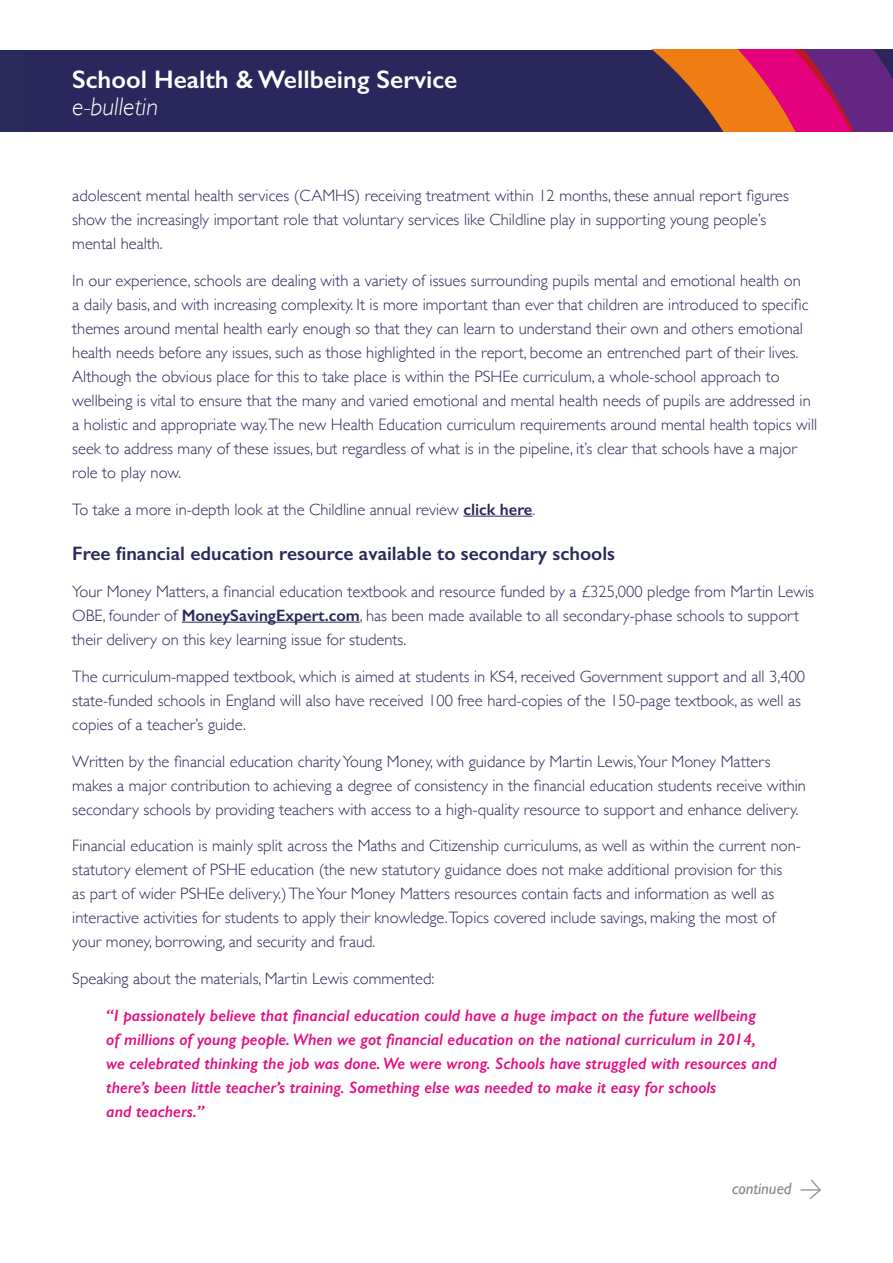
<style>
.page{position:relative;width:893px;height:1263px;background:#fff}
.page>*{position:absolute;margin:0;border:0;box-sizing:border-box;transform-origin:0 0}
.t1{font:600 25.5px "Gill Sans";color:#fff}
.t2{font:italic 300 25.5px "Gill Sans";color:#fff}
.t3{font:600 19.5px "Gill Sans";color:#29295a}
.t4{font:300 16.5px/24px "Gill Sans";color:#29295a}
.t5{font:italic 600 16.5px/24px "Gill Sans";color:#e40d7f}
.t6{font:italic 16.5px "Gill Sans";color:#878787}
.s1{font-weight:600}
</style>
<div class="page">
<div style="left:0;top:50px;width:893px;height:82px;background:#29295a"></div>
<svg style="left:652px;top:50px;width:241px;height:82px"></svg>
<hr style="left:463px;top:516px;width:69px;height:1px;background:#29295a">
<hr style="left:182px;top:622px;width:178px;height:1px;background:#29295a">
<svg style="left:801px;top:1179px;width:20px;height:21px"></svg>
<h1 class="t1" style="left:72px;top:64px;width:387px">School Health &amp; Wellbeing Service</h1>
<h1 class="t2" style="left:72px;top:92px;width:87px">e-bulletin</h1>
<p class="t4" style="left:72px;top:183px;width:718px">adolescent mental health services (CAMHS) receiving treatment within 12 months, these annual report figures show the increasingly important role that voluntary services like Childline play in supporting young people’s mental health.</p>
<p class="t4" style="left:72px;top:268px;width:746px">In our experience, schools are dealing with a variety of issues surrounding pupils mental and emotional health on<br>a daily basis, and with increasing complexity. It is more important than ever that children are introduced to specific themes around mental health early enough so that they can learn to understand their own and others emotional health needs before any issues, such as those highlighted in the report, become an entrenched part of their lives.<br>Although the obvious place for this to take place is within the PSHEe curriculum, a whole-school approach to wellbeing is vital to ensure that the many and varied emotional and mental health needs of pupils are addressed in a holistic and appropriate way.The new Health Education curriculum requirements around mental health topics will seek to address many of these issues, but regardless of what is in the pipeline, it’s clear that schools have a major role to play now.</p>
<p class="t4" style="left:72px;top:497px;width:465px">To take a more in-depth look at the Childline annual review <span class="s1">click here</span>.</p>
<p class="t3" style="left:72px;top:542px;width:544px">Free financial education resource available to secondary schools</p>
<p class="t4" style="left:72px;top:579px;width:743px">Your Money Matters, a financial education textbook and resource funded by a £325,000 pledge from Martin Lewis<br>OBE, founder of <span class="s1">MoneySavingExpert.com</span>, has been made available to all secondary-phase schools to support their delivery on this key learning issue for students.</p>
<p class="t4" style="left:72px;top:663px;width:734px">The curriculum-mapped textbook, which is aimed at students in KS4, received Government support and all 3,400 state-funded schools in England will also have received 100 free hard-copies of the 150-page textbook, as well as copies of a teacher’s guide.</p>
<p class="t4" style="left:72px;top:748px;width:735px">Written by the financial education charity Young Money, with guidance by Martin Lewis,Your Money Matters makes a major contribution to achieving a degree of consistency in the financial education students receive within secondary schools by providing teachers with access to a high-quality resource to support and enhance delivery.</p>
<p class="t4" style="left:72px;top:833px;width:730px">Financial education is mainly split across the Maths and Citizenship curriculums, as well as within the current non&shy;statutory element of PSHE education (the new statutory guidance does not make additional provision for this<br>as part of wider PSHEe delivery.) The Your Money Matters resources contain facts and information as well as interactive activities for students to apply their knowledge.Topics covered include savings, making the most of your money, borrowing, and security and fraud.</p>
<p class="t4" style="left:72px;top:966px;width:364px">Speaking about the materials, Martin Lewis commented:</p>
<p class="t5" style="left:106px;top:1003px;width:672px">“I passionately believe that financial education could have a huge impact on the future wellbeing<br>of millions of young people. When we got financial education on the national curriculum in 2014, we celebrated thinking the job was done. We were wrong. Schools have struggled with resources and there’s been little teacher’s training. Something else was needed to make it easy for schools<br>and teachers.”</p>
<p class="t6" style="left:732px;top:1179px;width:61px">continued</p>
</div>
